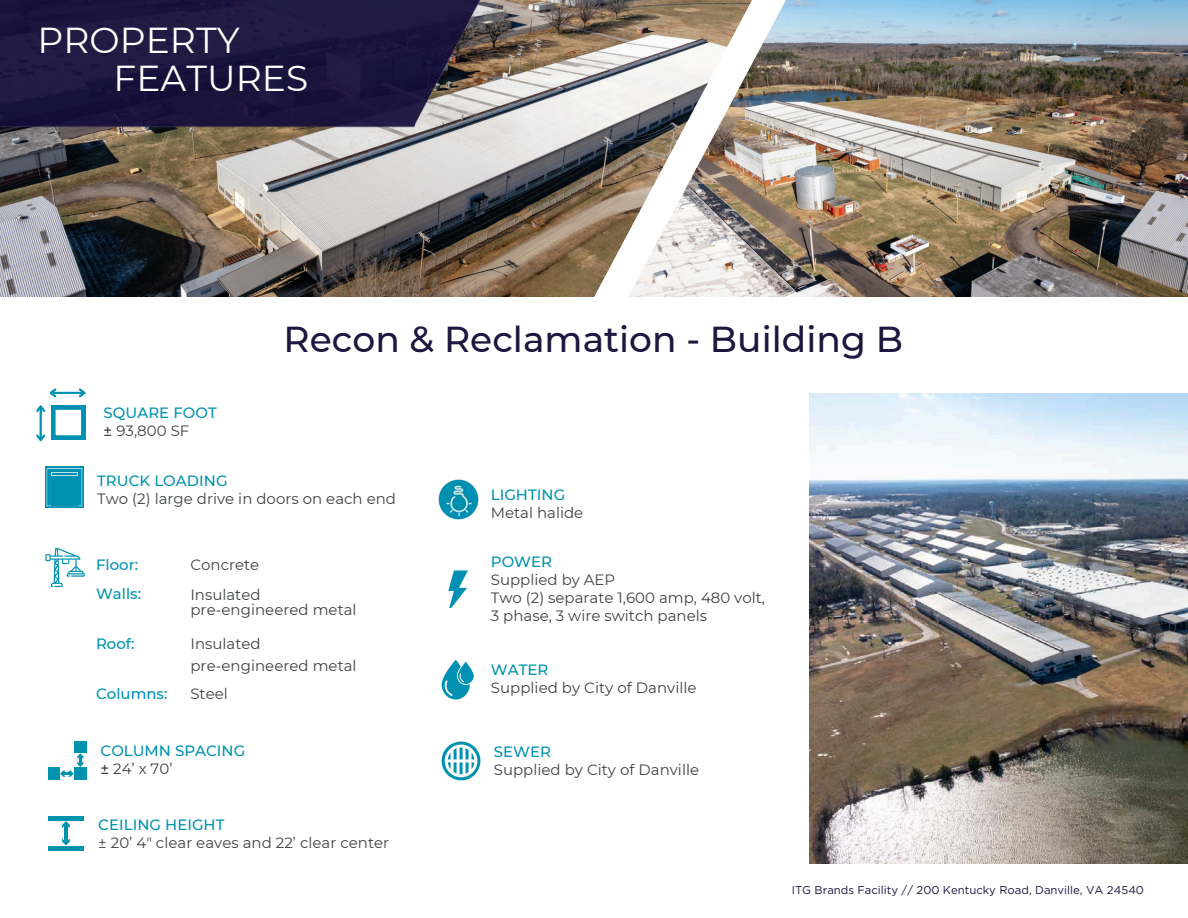
<style>
.page{position:relative;width:1188px;height:918px;background:#fff}
.page>*{position:absolute;margin:0;border:0;box-sizing:border-box;transform-origin:0 0}
.t1{font:500 36px "Montserrat";color:#1d1740}
.t2{font:36px/38.2px "Montserrat";color:#fff}
.t3{font:15px/18px "Montserrat";color:#3f4243}
.t4{font:500 15px/18px "Montserrat";color:#0093ad}
.t5{font:11.4px "Gotham";color:#1d1740}
.s1{color:#3f4243}
.s2{font-weight:400;color:#3f4243}
.s3{font-weight:500;color:#0093ad}
.s4{color:#474747}
</style>
<div class="page">
<img style="left:752px;top:0;width:436px;height:297px">
<img style="left:0;top:0;width:752px;height:297px">
<img style="left:810px;top:394px;width:378px;height:470px">
<svg style="left:45px;top:548px;width:40px;height:39px"></svg>
<svg style="left:62px;top:821px;width:8px;height:24px"></svg>
<hr style="left:48px;top:817px;width:36px;height:3px;background:#0093ad">
<hr style="left:48px;top:847px;width:36px;height:3px;background:#0093ad">
<div style="left:74px;top:741px;width:12px;height:12px;background:#0093ad"></div>
<div style="left:74px;top:768px;width:12px;height:11px;background:#0093ad"></div>
<div style="left:48px;top:768px;width:12px;height:11px;background:#0093ad"></div>
<svg style="left:60px;top:753px;width:23px;height:24px"></svg>
<svg style="left:45px;top:467px;width:39px;height:40px"></svg>
<svg style="left:47px;top:468px;width:35px;height:38px"></svg>
<svg style="left:448px;top:570px;width:20px;height:38px"></svg>
<svg style="left:442px;top:660px;width:33px;height:40px"></svg>
<img style="left:438px;top:479px;width:41px;height:41px">
<svg style="left:442px;top:742px;width:39px;height:38px"></svg>
<img style="left:0;top:0;width:502px;height:154px">
<svg style="left:36px;top:388px;width:50px;height:54px"></svg>
<h5 class="t2" style="left:114px;top:21px;width:196px;text-indent:-76px">PROPERTY<br>FEATURES</h5>
<h5 class="t4" style="left:104px;top:404px;width:115px">SQUARE FOOT <span class="s1">±</span> <span class="s2">93,800 SF</span></h5>
<p class="t1" style="left:284px;top:317px;width:621px">Recon &amp; Reclamation - Building B</p>
<h4 class="t3" style="left:97px;top:472px;width:300px"><span class="s3">TRUCK LOADING<br></span>Two (2) large drive in doors on each end</h4>
<p class="t4" style="left:96px;top:550px;width:47px;line-height:29.2px">Floor:<br>Walls:</p>
<p class="t3" style="left:190px;top:556px;width:70px">Concrete</p>
<p class="t4" style="left:96px;top:634px;width:40px">Roof:</p>
<h3 class="t4" style="left:96px;top:685px;width:73px">Columns:</h3>
<p class="t3" style="left:190px;top:587px;width:168px;line-height:14.7px">Insulated pre-engineered metal</p>
<h5 class="t3" style="left:190px;top:632px;width:168px;line-height:22.5px">Insulated pre-engineered metal</h5>
<h5 class="t3" style="left:190px;top:685px;width:39px">Steel</h5>
<h2 class="t4" style="left:101px;top:742px;width:146px">COLUMN SPACING <span class="s1">±</span> <span class="s2">24’ x 70’</span></h2>
<h5 class="t3" style="left:98px;top:815px;width:292px"><span class="s3">CEILING HEIGHT<br></span><span class="s4">±</span> 20’ 4" clear eaves and 22’ clear center</h5>
<h4 class="t3" style="left:491px;top:486px;width:94px"><span class="s3">LIGHTING<br></span>Metal halide</h4>
<h4 class="t3" style="left:491px;top:553px;width:276px"><span class="s3">POWER<br></span>Supplied by AEP<br>Two (2) separate 1,600 amp, 480 volt,<br>3 phase, 3 wire switch panels</h4>
<h5 class="t3" style="left:491px;top:661px;width:207px"><span class="s3">WATER<br></span>Supplied by City of Danville</h5>
<h5 class="t3" style="left:494px;top:742px;width:207px"><span class="s3">SEWER<br></span>Supplied by City of Danville</h5>
<p class="t5" style="left:792px;top:883px;width:354px">ITG Brands Facility // 200 Kentucky Road, Danville, VA 24540</p>
</div>
